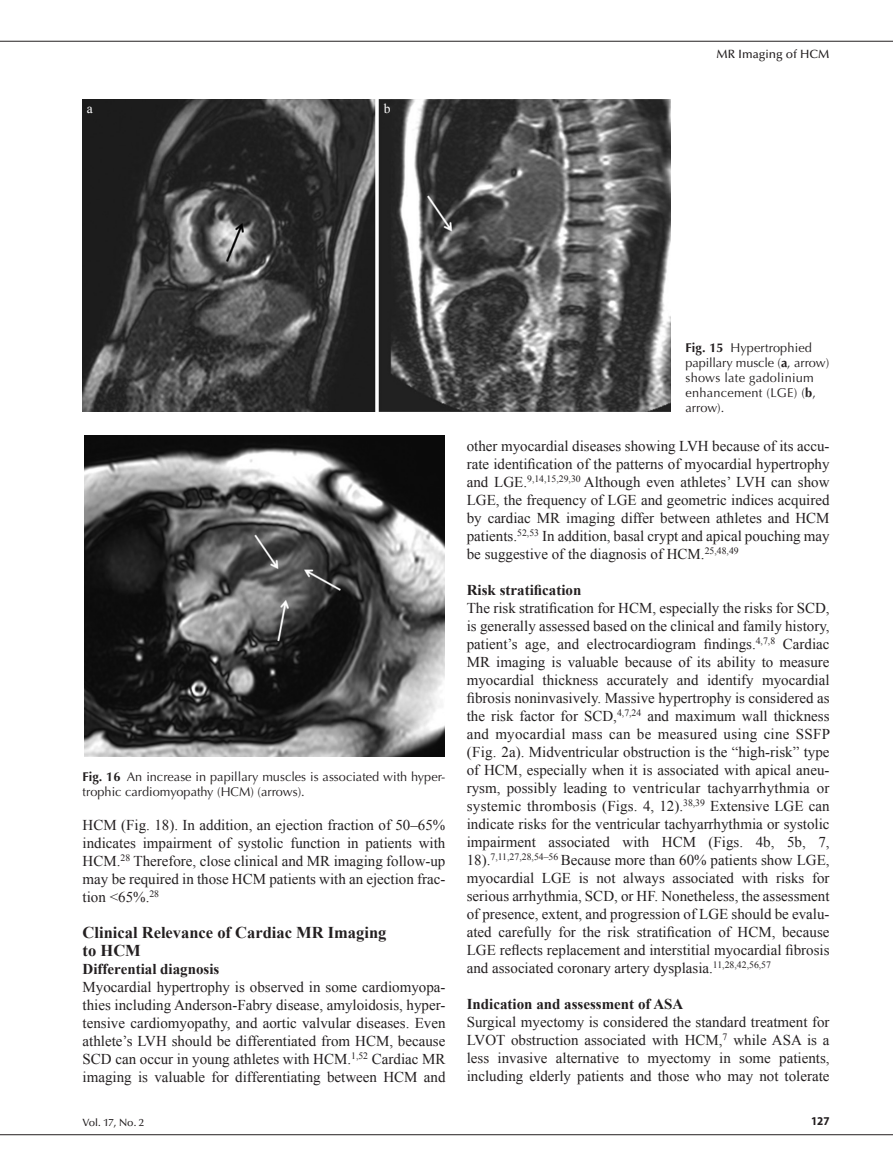
<style>
.page{position:relative;width:893px;height:1174px;background:#fff}
.page>*{position:absolute;margin:0;border:0;box-sizing:border-box;transform-origin:0 0}
.t1{font:700 16.5px/18px "Times New Roman";color:#231f20}
.Txf{font:15px/18px "Times New Roman";color:#231f20;text-align:justify}
.t2{font:700 15px "Times New Roman";color:#231f20}
.Txf-2{font:13.5px "Times New Roman";color:#fff}
.Table_Fig_Box_Title{font:12.75px/15px "Optima LT Std";color:#231f20}
.t3{font:500 12px "Optima LT Std";color:#231f20}
.t4{font:700 semi-condensed 12px "Myriad Pro";color:#231f20}
.t5{font:500 10.5px "Optima LT Std";color:#231f20}
.s1{font-weight:700}
</style>
<div class="page">
<hr style="left:0;top:1134px;width:893px;height:1px;background:#231f20">
<hr style="left:0;top:41px;width:893px;height:1px;background:#231f20">
<img style="left:84px;top:435px;width:360px;height:321px">
<img style="left:82px;top:99px;width:588px;height:312px">
<p class="Txf-2" style="left:87px;top:99px;width:7px">a</p>
<p class="Txf-2" style="left:384px;top:99px;width:8px">b</p>
<p class="t3" style="left:717px;top:48px;width:115px">MR Imaging of HCM</p>
<p class="Table_Fig_Box_Title" style="left:83px;top:769px;width:364px"><span class="s1">Fig. 16</span> An increase in papillary muscles is associated with hyper&shy;trophic cardiomyopathy (HCM) (arrows).</p>
<p class="Txf" style="left:83px;top:815px;width:364px">HCM (Fig. 18). In addition, an ejection fraction of 50‒65% indicates impairment of systolic function in patients with HCM.<sup>28</sup> Therefore, close clinical and MR imaging follow-up may be required in those HCM patients with an ejection frac&shy;tion &lt;65%.<sup>28</sup></p>
<h2 class="t1" style="left:83px;top:923px;width:305px">Clinical Relevance of Cardiac MR Imaging to HCM</h2>
<h3 class="t2" style="left:83px;top:958px;width:138px">Differential diagnosis</h3>
<p class="Txf" style="left:83px;top:977px;width:364px">Myocardial hypertrophy is observed in some cardiomyopa&shy;thies including Anderson-Fabry disease, amyloidosis, hyper&shy;tensive cardiomyopathy, and aortic valvular diseases. Even athlete’s LVH should be differentiated from HCM, because SCD can occur in young athletes with HCM.<sup>1,52</sup> Cardiac MR imaging is valuable for differentiating between HCM and</p>
<p class="Table_Fig_Box_Title" style="left:685px;top:340px;width:145px"><span class="s1">Fig. 15</span> Hypertrophied papillary muscle (<span class="s1">a</span>, arrow) shows late gadolinium enhancement (LGE) (<span class="s1">b</span>, arrow).</p>
<p class="Txf" style="left:467px;top:436px;width:364px">other myocardial diseases showing LVH because of its accu&shy;rate identification of the patterns of myocardial hypertrophy and LGE.<sup>9,14,15,29,30</sup> Although even athletes’ LVH can show LGE, the frequency of LGE and geometric indices acquired by cardiac MR imaging differ between athletes and HCM patients.<sup>52,53</sup> In addition, basal crypt and apical pouching may be suggestive of the diagnosis of HCM.<sup>25,48,49</sup></p>
<h3 class="t2" style="left:467px;top:579px;width:116px">Risk stratification</h3>
<p class="Txf" style="left:467px;top:598px;width:365px">The risk stratification for HCM, especially the risks for SCD, is generally assessed based on the clinical and family history, patient’s age, and electrocardiogram findings.<sup>4,7,8</sup> Cardiac MR imaging is valuable because of its ability to measure myocardial thickness accurately and identify myocardial fibrosis noninvasively. Massive hypertrophy is considered as the risk factor for SCD,<sup>4,7,24</sup> and maximum wall thickness and myocardial mass can be measured using cine SSFP (Fig. 2a). Midventricular obstruction is the “high-risk” type of HCM, especially when it is associated with apical aneu&shy;rysm, possibly leading to ventricular tachyarrhythmia or systemic thrombosis (Figs. 4, 12).<sup>38,39</sup> Extensive LGE can indicate risks for the ventricular tachyarrhythmia or systolic impairment associated with HCM (Figs. 4b, 5b, 7, 18).<sup>7,11,27,28,54–56</sup> Because more than 60% patients show LGE, myocardial LGE is not always associated with risks for serious arrhythmia, SCD, or HF. Nonetheless, the assessment of presence, extent, and progression of LGE should be evalu&shy;ated carefully for the risk stratification of HCM, because LGE reflects replacement and interstitial myocardial fibrosis and associated coronary artery dysplasia.<sup>11,28,42,56,57</sup></p>
<h3 class="t2" style="left:467px;top:993px;width:218px">Indication and assessment of ASA</h3>
<p class="Txf" style="left:467px;top:1012px;width:364px">Surgical myectomy is considered the standard treatment for LVOT obstruction associated with HCM,<sup>7</sup> while ASA is a less invasive alternative to myectomy in some patients, including elderly patients and those who may not tolerate</p>
<p class="t5" style="left:83px;top:1116px;width:63px">Vol. 17, No. 2</p>
<p class="t4" style="left:811px;top:1114px;width:20px">127</p>
</div>
